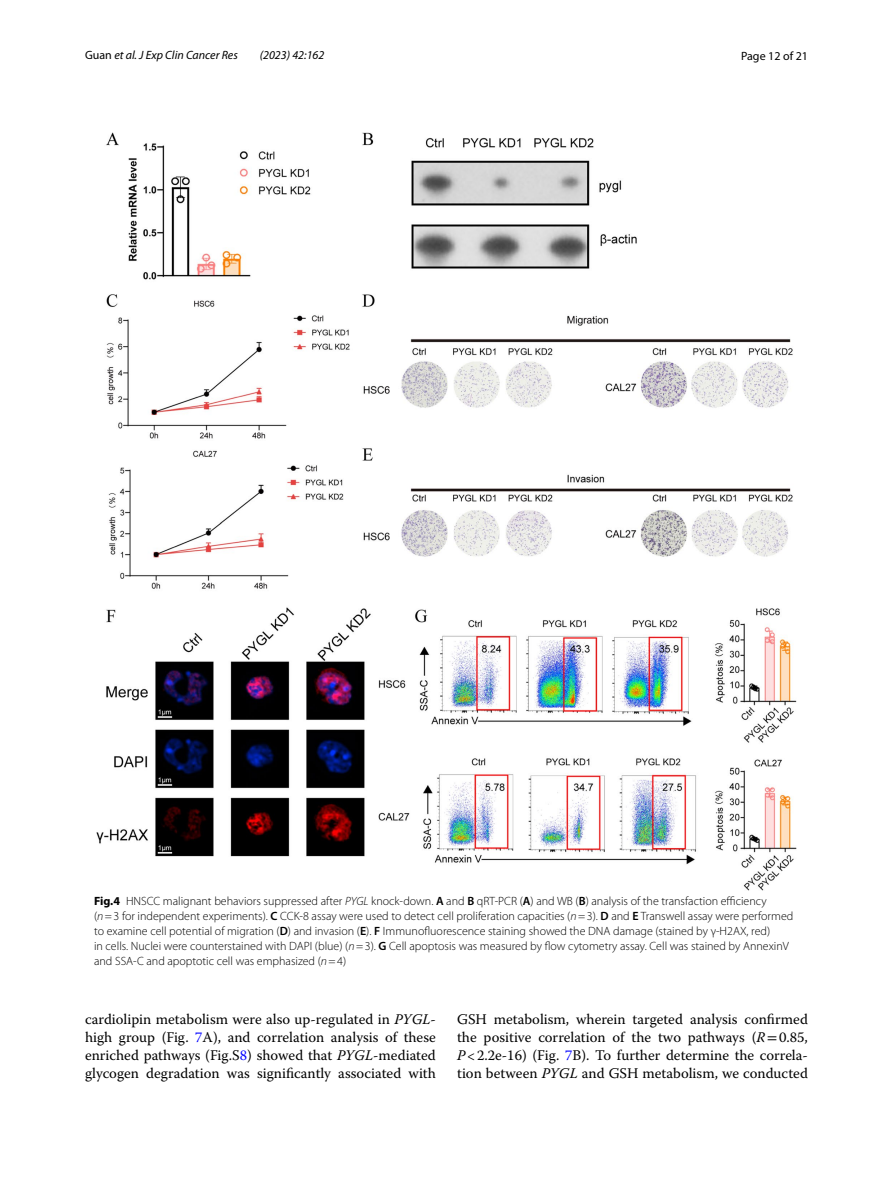
<style>
.page{position:relative;width:893px;height:1187px;background:#fff}
.page>*{position:absolute;margin:0;border:0;box-sizing:border-box;transform-origin:0 0}
.t1{font:14.7px/18px "Warnock Pro";color:#000;text-align:justify}
.t2{font:300 12px/15px "Myriad Pro";color:#000}
.t3{font:italic 12px "Myriad Pro";color:#000}
.t4{font:12px "Myriad Pro";color:#000}
.s1{font-style:normal}
.s2{font-weight:700}
.s3{font-style:italic}
.s4{font-weight:600}
.s5{color:#00f}
.s6{font-family:"STIX"}
</style>
<div class="page">
<img style="left:96px;top:133px;width:701px;height:757px">
<p class="t3" style="left:85px;top:48px;width:154px"><span class="s1">Guan</span> et al. J Exp Clin Cancer Res</p>
<p class="t3" style="left:260px;top:48px;width:66px">(2023) 42:162</p>
<p class="t4" style="left:741px;top:48px;width:68px">Page 12 of 21</p>
<p class="t2" style="left:94px;top:894px;width:701px"><span class="s2">Fig.4</span> HNSCC malignant behaviors suppressed after <span class="s3">PYGL</span> knock-down. <span class="s4">A</span> and <span class="s4">B</span> qRT-PCR (<span class="s4">A</span>) and WB (<span class="s4">B</span>) analysis of the transfaction efficiency (<span class="s3">n</span>=3 for independent experiments). <span class="s4">C</span> CCK-8 assay were used to detect cell proliferation capacities (<span class="s3">n</span>=3). <span class="s4">D</span> and <span class="s4">E</span> Transwell assay were performed to examine cell potential of migration (<span class="s4">D</span>) and invasion (<span class="s4">E</span>). <span class="s4">F</span> Immunofluorescence staining showed the DNA damage (stained by γ-H2AX, red)<br>in cells. Nuclei were counterstained with DAPI (blue) (<span class="s3">n</span>=3). <span class="s4">G</span> Cell apoptosis was measured by flow cytometry assay. Cell was stained by AnnexinV and SSA-C and apoptotic cell was emphasized (<span class="s3">n</span>=4)</p>
<p class="t1" style="left:85px;top:1010px;width:352px">cardiolipin metabolism were also up-regulated in <span class="s3">PYGL&shy;</span>high group (Fig. <span class="s5">7</span>A), and correlation analysis of these enriched pathways (Fig.S<span class="s5">8</span>) showed that <span class="s3">PYGL</span>-mediated glycogen degradation was significantly associated with</p>
<p class="t1" style="left:457px;top:1010px;width:352px">GSH metabolism, wherein targeted analysis confirmed the positive correlation of the two pathways (<span class="s3">R</span><span class="s6">=</span>0.85, <span class="s3">P</span>&lt;2.2e-16) (Fig. <span class="s5">7</span>B). To further determine the correla&shy;tion between <span class="s3">PYGL</span> and GSH metabolism, we conducted</p>
</div>
